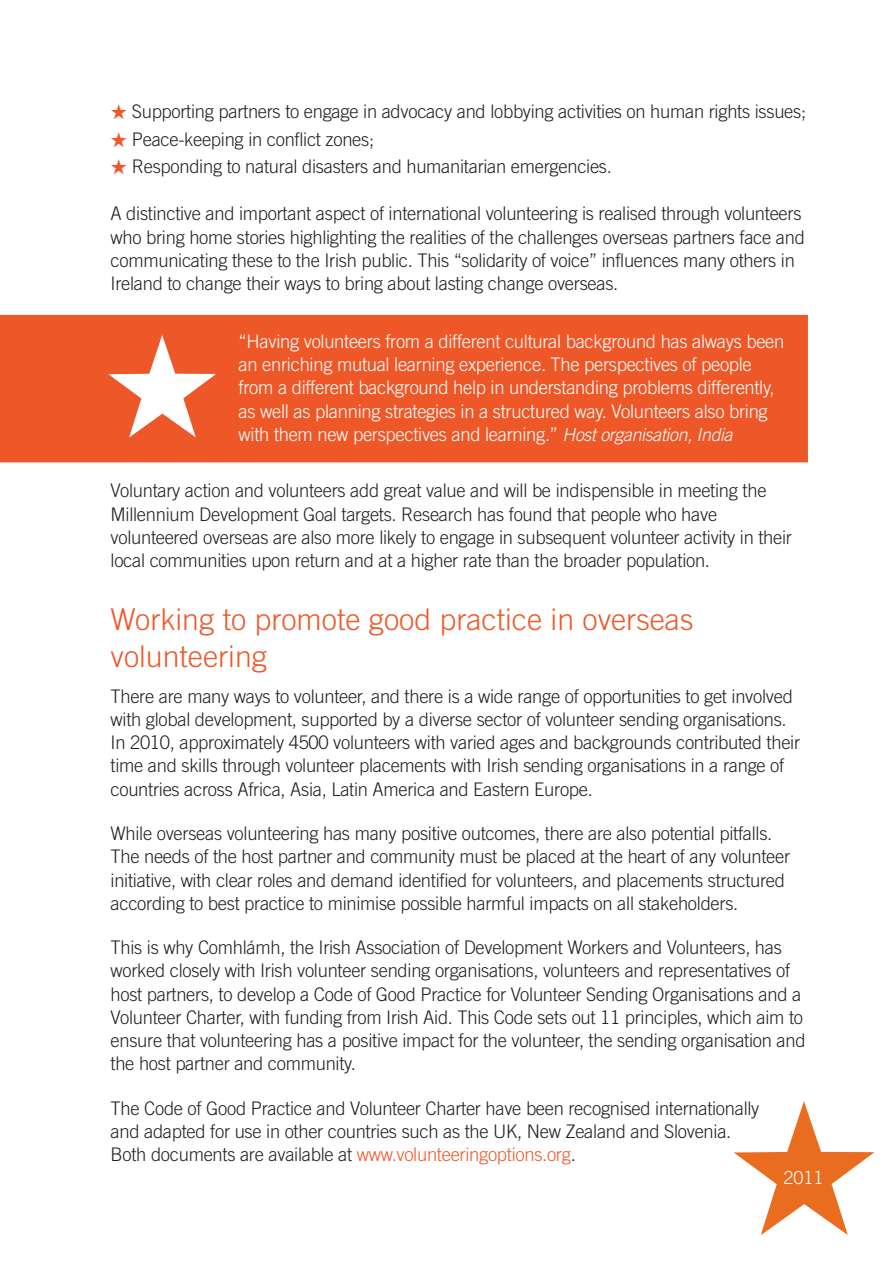
<style>
.page{position:relative;width:893px;height:1263px;background:#fff}
.page>*{position:absolute;margin:0;border:0;box-sizing:border-box;transform-origin:0 0}
.t1{font:300 30px/36.8px "Trade Gothic";color:#ee5829}
.t2{font:300 18.75px/23.2px "Trade Gothic";letter-spacing:-.015em;color:#231f20}
.t3{font:300 18.75px/23.2px "Trade Gothic";letter-spacing:-.015em;color:#fff}
.t4{font:300 18px "Trade Gothic";color:#fff}
.s1{color:#ee5829}
.s2{font-style:italic;font-size:18px}
</style>
<div class="page">
<div style="left:0;top:315px;width:808px;height:147px;background:#ee5829"></div>
<svg style="left:734px;top:1101px;width:140px;height:134px"></svg>
<svg style="left:108px;top:335px;width:108px;height:102px"></svg>
<p class="t2" style="left:111px;top:101px;width:697px"><span class="s1">★</span> Supporting partners to engage in advocacy and lobbying activities on human rights issues;</p>
<p class="t2" style="left:111px;top:129px;width:265px"><span class="s1">★</span> Peace-keeping in conflict zones;</p>
<p class="t2" style="left:111px;top:156px;width:503px"><span class="s1">★</span> Responding to natural disasters and humanitarian emergencies.</p>
<p class="t2" style="left:111px;top:204px;width:696px">A distinctive and important aspect of international volunteering is realised through volunteers who bring home stories highlighting the realities of the challenges overseas partners face and communicating these to the Irish public. This “solidarity of voice” influences many others in Ireland to change their ways to bring about lasting change overseas.</p>
<p class="t3" style="left:239px;top:331px;width:547px">“Having volunteers from a different cultural background has always been an enriching mutual learning experience. The perspectives of people from a different background help in understanding problems differently, as well as planning strategies in a structured way. Volunteers also bring with them new perspectives and learning.” <span class="s2">Hostorganisation,India</span></p>
<p class="t2" style="left:111px;top:481px;width:683px">Voluntary action and volunteers add great value and will be indispensible in meeting the Millennium Development Goal targets. Research has found that people who have volunteered overseas are also more likely to engage in subsequent volunteer activity in their local communities upon return and at a higher rate than the broader population.</p>
<h1 class="t1" style="left:111px;top:603px;width:584px">Working to promote good practice in overseas volunteering</h1>
<p class="t2" style="left:111px;top:686px;width:691px">There are many ways to volunteer, and there is a wide range of opportunities to get involved with global development, supported by a diverse sector of volunteer sending organisations.<br>In 2010, approximately 4500 volunteers with varied ages and backgrounds contributed their time and skills through volunteer placements with Irish sending organisations in a range of countries across Africa, Asia, Latin America and Eastern Europe.</p>
<p class="t2" style="left:111px;top:823px;width:681px">While overseas volunteering has many positive outcomes, there are also potential pitfalls.<br>The needs of the host partner and community must be placed at the heart of any volunteer initiative, with clear roles and demand identified for volunteers, and placements structured according to best practice to minimise possible harmful impacts on all stakeholders.</p>
<p class="t2" style="left:111px;top:937px;width:696px">This is why Comhlámh, the Irish Association of Development Workers and Volunteers, has worked closely with Irish volunteer sending organisations, volunteers and representatives of host partners, to develop a Code of Good Practice for Volunteer Sending Organisations and a Volunteer Charter, with funding from Irish Aid. This Code sets out 11 principles, which aim to ensure that volunteering has a positive impact for the volunteer, the sending organisation and the host partner and community.</p>
<p class="t2" style="left:111px;top:1098px;width:650px">The Code of Good Practice and Volunteer Charter have been recognised internationally and adapted for use in other countries such as the UK, New Zealand and Slovenia.<br>Both documents are available at <span class="s1">www.volunteeringoptions.org</span>.</p>
<p class="t4" style="left:784px;top:1171px;width:41px">2011</p>
</div>
